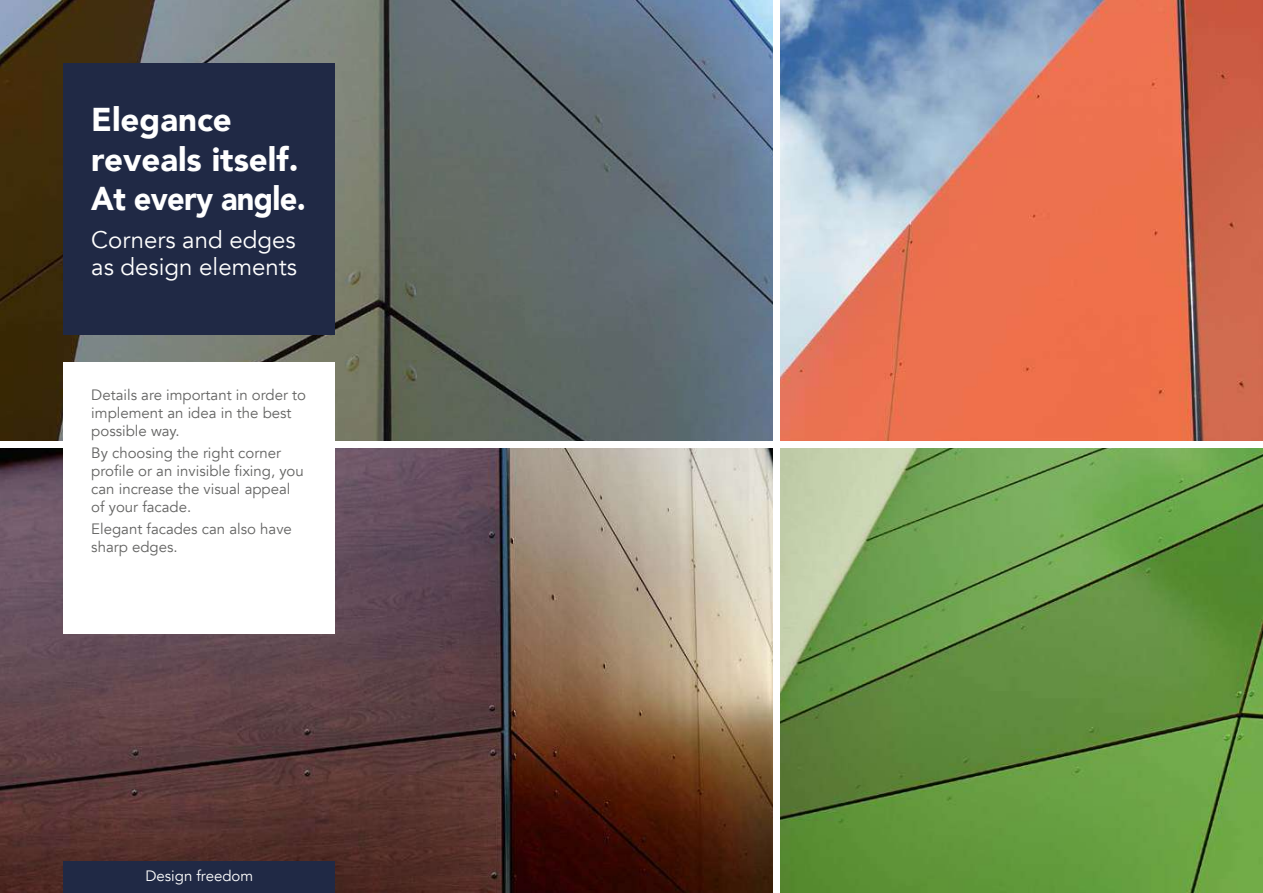
<style>
.page{position:relative;width:1263px;height:893px;background:#fff}
.page>*{position:absolute;margin:0;border:0;box-sizing:border-box;transform-origin:0 0}
.t1{font:900 33px/39.6px "Avenir";color:#fff}
.t2{font:24px/27px "Avenir";color:#fff}
.t3{font:15px/18px "Avenir";color:#636362}
.t4{font:15px "Avenir";color:#fff}
</style>
<div class="page">
<img style="left:780px;top:0;width:483px;height:441px">
<img style="left:0;top:0;width:773px;height:893px">
<img style="left:780px;top:448px;width:483px;height:445px">
<div style="left:0;top:441px;width:1263px;height:6px;background:#fff"></div>
<div style="left:64px;top:64px;width:271px;height:271px;background:#202945"></div>
<div style="left:64px;top:363px;width:271px;height:271px;background:#fff"></div>
<div style="left:64px;top:861px;width:271px;height:32px;background:#202945"></div>
<h1 class="t1" style="left:91px;top:99px;width:216px">Elegance reveals itself.<br>At every angle.</h1>
<h2 class="t2" style="left:91px;top:227px;width:207px">Corners and edges as design elements</h2>
<p class="t3" style="left:91px;top:386px;width:216px">Details are important in order to implement an idea in the best possible way.</p>
<p class="t3" style="left:91px;top:444px;width:214px">By choosing the right corner profile or an invisible fixing, you can increase the visual appeal of your facade.</p>
<p class="t3" style="left:91px;top:520px;width:202px">Elegant facades can also have sharp edges.</p>
<p class="t4" style="left:145px;top:867px;width:109px">Design freedom</p>
</div>
